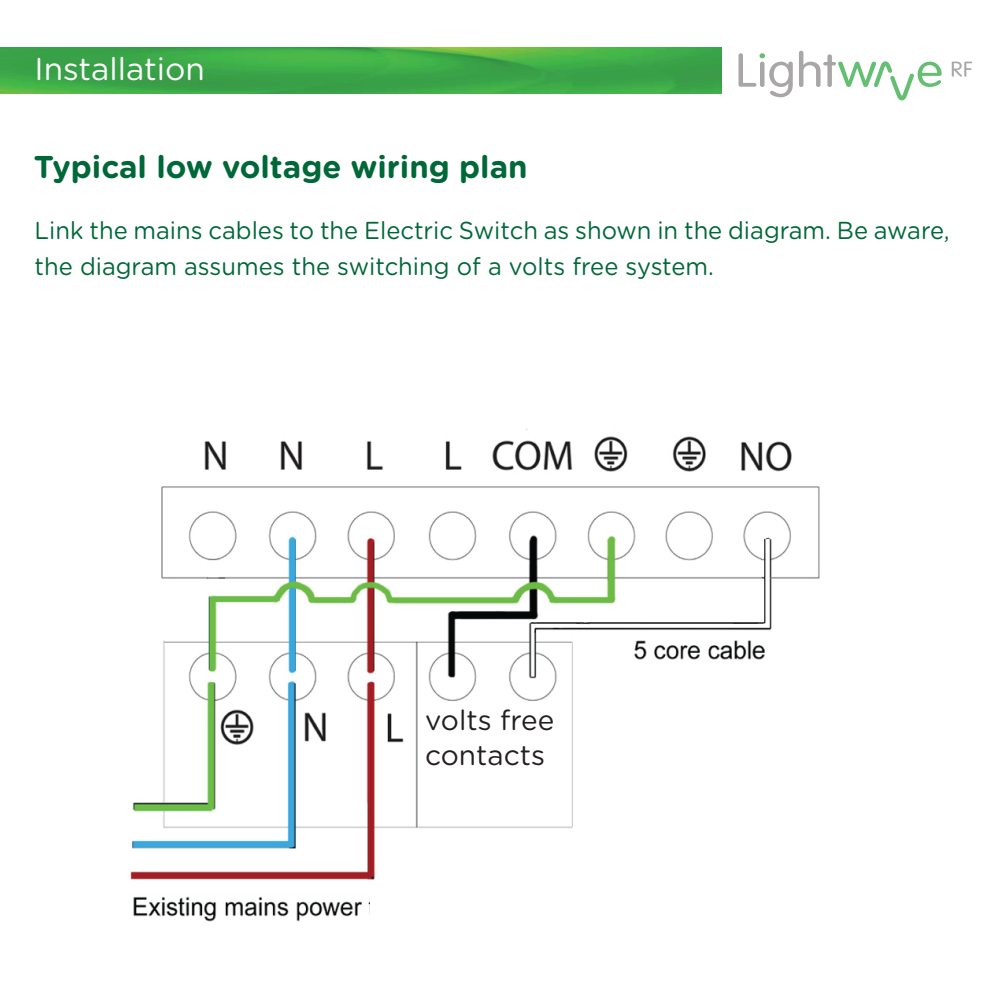
<style>
.page{position:relative;width:993px;height:993px;background:#fff}
.page>*{position:absolute;margin:0;border:0;box-sizing:border-box;transform-origin:0 0}
.t1{font:700 31.5px "Gotham Rounded";color:#006838}
.t2{font:31.5px "Gotham Rounded";color:#fff}
.t3{font:28px/35px "Gotham Rounded";color:#231f20}
.t4{font:24.5px/35px "Gotham Rounded";color:#006838}
</style>
<div class="page">
<img style="left:130px;top:429px;width:690px;height:493px">
<div style="left:425px;top:709px;width:135px;height:74px;background:#fff"></div>
<div style="left:370px;top:884px;width:110px;height:49px;background:#fff"></div>
<div style="left:596px;top:751px;width:195px;height:77px;background:#fff"></div>
<img style="left:0;top:47px;width:722px;height:47px">
<svg style="left:738px;top:53px;width:54px;height:44px"></svg>
<svg style="left:799px;top:51px;width:142px;height:49px"></svg>
<svg style="left:951px;top:62px;width:20px;height:15px"></svg>
<p class="t2" style="left:35px;top:47px;width:172px">Installation</p>
<p class="t1" style="left:34px;top:144px;width:495px">Typical low voltage wiring plan</p>
<p class="t4" style="left:35px;top:212px;width:916px">Link the mains cables to the Electric Switch as shown in the diagram. Be aware, the diagram assumes the switching of a volts free system.</p>
<p class="t3" style="left:425px;top:701px;width:130px">volts free contacts</p>
</div>
